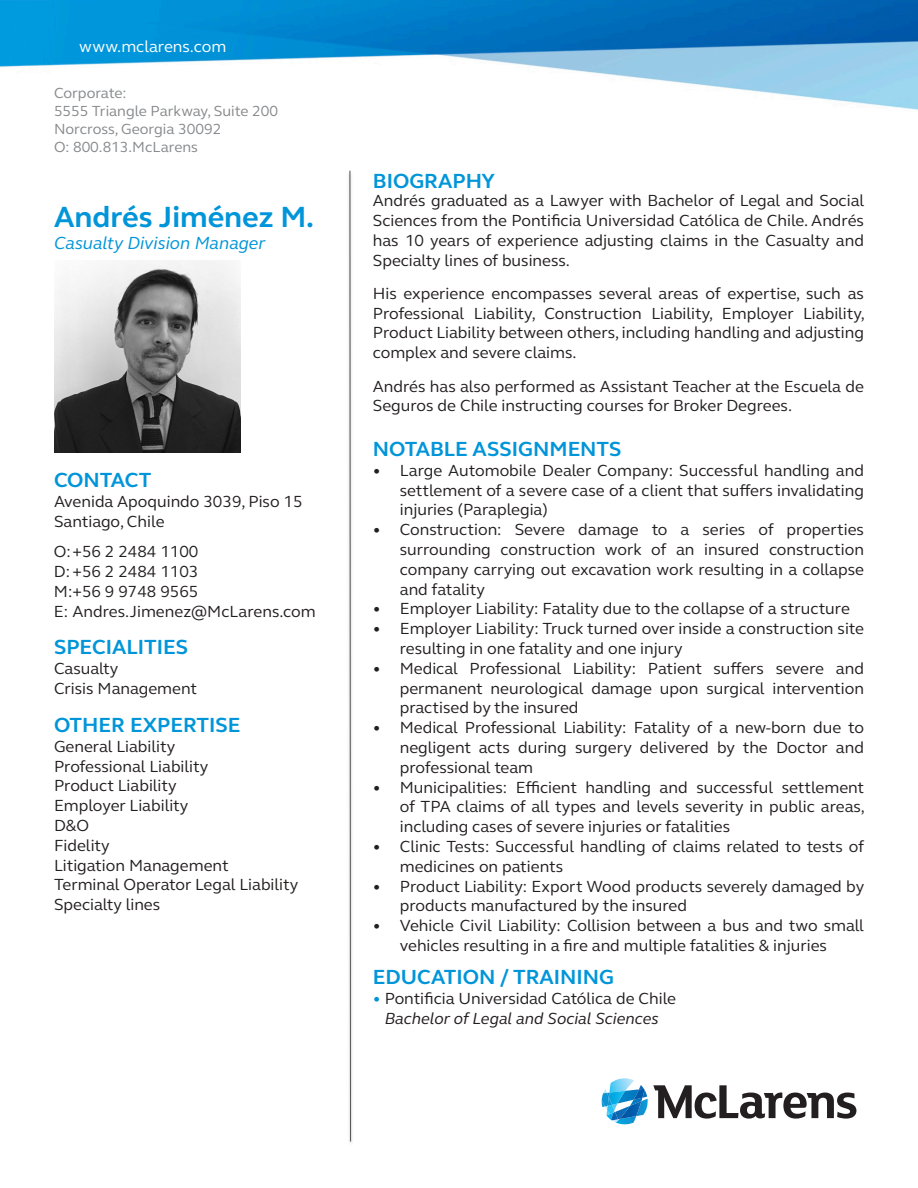
<style>
.page{position:relative;width:918px;height:1188px;background:#fff}
.page>*{position:absolute;margin:0;border:0;box-sizing:border-box;transform-origin:0 0}
.t1{font:700 30px "FS Elliot";color:#0095d9}
.t2{font:700 21px "FS Elliot";color:#0095d9}
.t3{font:italic 18px "FS Elliot";color:#0095d9}
.t4{font:16.5px/19.8px "FS Elliot";color:#231f20}
.t5{font:16.5px "FS Elliot";color:#fff}
.t6{font:15px/18px "FS Elliot";color:#86888b}
.s1{color:#0095d9}
.s2{font-style:italic}
</style>
<div class="page">
<img style="left:0;top:0;width:918px;height:110px">
<img style="left:348px;top:170px;width:4px;height:973px">
<svg style="left:602px;top:1078px;width:254px;height:47px"></svg>
<img style="left:54px;top:260px;width:187px;height:193px">
<p class="t5" style="left:79px;top:36px;width:149px">www.mclarens.com</p>
<p class="t6" style="left:54px;top:84px;width:225px">Corporate:<br>5555 Triangle Parkway, Suite 200<br>Norcross, Georgia 30092<br>O: 800.813.McLarens</p>
<h1 class="t1" style="left:54px;top:197px;width:262px">Andrés Jiménez M.</h1>
<p class="t3" style="left:54px;top:231px;width:213px">Casualty Division Manager</p>
<p class="t2" style="left:54px;top:466px;width:99px">CONTACT</p>
<p class="t4" style="left:54px;top:491px;width:250px">Avenida Apoquindo 3039, Piso 15<br>Santiago, Chile</p>
<p class="t4" style="left:54px;top:541px;width:263px">O:+56 2 2484 1100<br>D:+56 2 2484 1103<br>M:+56 9 9748 9565<br>E: Andres.Jimenez@McLarens.com</p>
<p class="t2" style="left:54px;top:633px;width:136px">SPECIALITIES</p>
<p class="t4" style="left:54px;top:658px;width:145px">Casualty<br>Crisis Management</p>
<p class="t2" style="left:54px;top:711px;width:188px">OTHER EXPERTISE</p>
<p class="t4" style="left:54px;top:736px;width:246px">General Liability<br>Professional Liability<br>Product Liability<br>Employer Liability<br>D&amp;O<br>Fidelity<br>Litigation Management<br>Terminal Operator Legal Liability<br>Specialty lines</p>
<p class="t2" style="left:373px;top:167px;width:124px">BIOGRAPHY</p>
<p class="t4" style="left:373px;top:190px;width:493px;text-align:justify">Andrés graduated as a Lawyer with Bachelor of Legal and Social Sciences from the Pontificia Universidad Católica de Chile. Andrés has 10 years of experience adjusting claims in the Casualty and Specialty lines of business.</p>
<p class="t4" style="left:373px;top:283px;width:494px;text-align:justify">His experience encompasses several areas of expertise, such as Professional Liability, Construction Liability, Employer Liability, Product Liability between others, including handling and adjusting complex and severe claims.</p>
<p class="t4" style="left:373px;top:376px;width:493px">Andrés has also performed as Assistant Teacher at the Escuela de<br>Seguros de Chile instructing courses for Broker Degrees.</p>
<p class="t2" style="left:373px;top:435px;width:250px">NOTABLE ASSIGNMENTS</p>
<p class="t4" style="left:400px;top:460px;width:466px;text-align:justify;text-indent:-27px">• Large Automobile Dealer Company: Successful handling and settlement of a severe case of a client that suffers invalidating injuries (Paraplegia)</p>
<p class="t4" style="left:400px;top:519px;width:466px;text-align:justify;text-indent:-27px">• Construction: Severe damage to a series of properties surrounding construction work of an insured construction company carrying out excavation work resulting in a collapse and fatality</p>
<p class="t4" style="left:373px;top:598px;width:479px">• Employer Liability: Fatality due to the collapse of a structure</p>
<p class="t4" style="left:400px;top:618px;width:466px;text-indent:-27px">• Employer Liability: Truck turned over inside a construction site resulting in one fatality and one injury</p>
<p class="t4" style="left:400px;top:658px;width:466px;text-align:justify;text-indent:-27px">• Medical Professional Liability: Patient suffers severe and permanent neurological damage upon surgical intervention practised by the insured</p>
<p class="t4" style="left:400px;top:717px;width:466px;text-align:justify;text-indent:-27px">• Medical Professional Liability: Fatality of a new-born due to negligent acts during surgery delivered by the Doctor and professional team</p>
<p class="t4" style="left:400px;top:777px;width:467px;text-align:justify;text-indent:-27px">• Municipalities: Efficient handling and successful settlement of TPA claims of all types and levels severity in public areas, including cases of severe injuries or fatalities</p>
<p class="t4" style="left:400px;top:836px;width:466px;text-indent:-27px">• Clinic Tests: Successful handling of claims related to tests of medicines on patients</p>
<p class="t4" style="left:400px;top:876px;width:466px;text-indent:-27px">• Product Liability: Export Wood products severely damaged by products manufactured by the insured</p>
<p class="t4" style="left:400px;top:915px;width:466px;text-indent:-27px">• Vehicle Civil Liability: Collision between a bus and two small vehicles resulting in a fire and multiple fatalities &amp; injuries</p>
<p class="t2" style="left:373px;top:963px;width:243px">EDUCATION / TRAINING</p>
<p class="t4" style="left:373px;top:988px;width:305px;text-align:center"><span class="s1">•</span> Pontificia Universidad Católica de Chile<br><span class="s2">Bachelor of Legal and Social Sciences</span></p>
</div>
